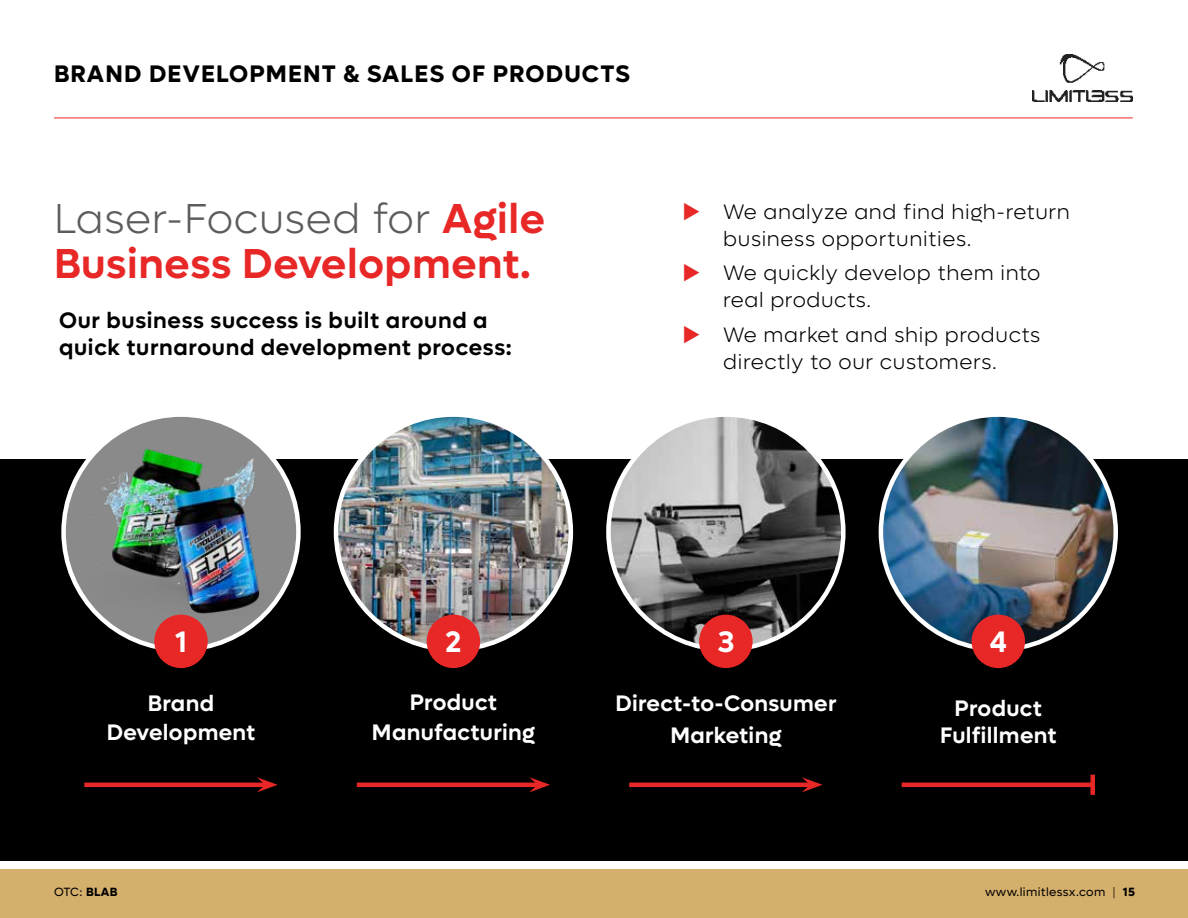
<style>
.page{position:relative;width:1188px;height:918px;background:#fff}
.page>*{position:absolute;margin:0;border:0;box-sizing:border-box;transform-origin:0 0}
.t1{font:600 42px/45px "Lufga";letter-spacing:.015em;color:#e82727}
.t2{font:600 29.7px "Lufga";color:#fff}
.t3{font:700 24px "Lufga";letter-spacing:.05em;color:#000}
.t4{font:600 22.5px/29.7px "Lufga";letter-spacing:.015em;color:#fff;text-align:center}
.t5{font:600 22.5px/27px "Lufga";letter-spacing:.03em;color:#000}
.t6{font:300 21px/27px "Lufga";letter-spacing:.03em;color:#000}
.t7{font:12px "Lufga";letter-spacing:.03em;color:#000}
.s1{font-weight:300;color:#5c5c5d}
.s2{color:#e82727}
.s3{font-weight:700}
.s4{font-weight:300}
</style>
<div class="page">
<div style="left:0;top:869px;width:1188px;height:49px;background:#d5b06c"></div>
<img style="left:1032px;top:54px;width:101px;height:47px">
<div style="left:0;top:459px;width:1188px;height:402px;background:#000"></div>
<hr style="left:54px;top:118px;width:1079px;height:1px;background:#e82727">
<hr style="left:84px;top:783px;width:181px;height:4px;background:#e82727">
<svg style="left:257px;top:777px;width:21px;height:15px"></svg>
<svg style="left:64px;top:415px;width:234px;height:234px;background:#9c9c9c"></svg>
<img style="left:71px;top:427px;width:201px;height:199px">
<div style="left:154px;top:615px;width:54px;height:53px;background:#e82727;border-radius:50%"></div>
<hr style="left:357px;top:783px;width:181px;height:4px;background:#e82727">
<svg style="left:529px;top:777px;width:21px;height:15px"></svg>
<img style="left:336px;top:415px;width:235px;height:234px;border-radius:117px">
<div style="left:427px;top:615px;width:53px;height:53px;background:#e82727;border-radius:50%"></div>
<img style="left:608px;top:415px;width:235px;height:234px;border-radius:117px">
<hr style="left:629px;top:783px;width:181px;height:4px;background:#e82727">
<svg style="left:802px;top:777px;width:21px;height:15px"></svg>
<div style="left:699px;top:615px;width:54px;height:53px;background:#e82727;border-radius:50%"></div>
<img style="left:881px;top:415px;width:235px;height:234px;border-radius:117px">
<hr style="left:902px;top:783px;width:191px;height:4px;background:#e82727">
<div style="left:1090px;top:775px;width:5px;height:20px;background:#e82727"></div>
<div style="left:972px;top:615px;width:53px;height:53px;background:#e82727;border-radius:50%"></div>
<p class="t3" style="left:54px;top:59px;width:577px">BRAND DEVELOPMENT &amp; SALES OF PRODUCTS</p>
<h1 class="t1" style="left:54px;top:196px;width:492px"><span class="s1">Laser-Focused for</span> Agile<br>Business Development.</h1>
<p class="t5" style="left:59px;top:307px;width:454px">Our business success is built around a quick turnaround development process:</p>
<p class="t6" style="left:723px;top:198px;width:348px;text-indent:-41px"><span class="s2">◆</span> We analyze and find high-return business opportunities.</p>
<p class="t6" style="left:723px;top:260px;width:319px;text-indent:-41px"><span class="s2">◆</span> We quickly develop them into real products.</p>
<p class="t6" style="left:683px;top:321px;width:359px;text-align:center"><span class="s2">◆</span> We market and ship products directly to our customers.</p>
<h2 class="t2" style="left:175px;top:624px;width:13px">1</h2>
<h2 class="t2" style="left:445px;top:624px;width:17px">2</h2>
<h2 class="t2" style="left:717px;top:624px;width:19px">3</h2>
<h2 class="t2" style="left:990px;top:624px;width:19px">4</h2>
<p class="t4" style="left:107px;top:688px;width:150px">Brand<br>Development</p>
<p class="t4" style="left:372px;top:688px;width:164px">Product<br>Manufacturing</p>
<p class="t4" style="left:615px;top:686px;width:223px;line-height:32.7px">Direct-to-Consumer<br>Marketing</p>
<p class="t4" style="left:940px;top:695px;width:118px;line-height:27px">Product<br>Fulfillment</p>
<p class="t7" style="left:54px;top:885px;width:65px">OTC: <span class="s3">BLAB</span></p>
<p class="t7" style="left:985px;top:885px;width:151px">www.limitlessx.com <span class="s4">|</span> <span class="s3">15</span></p>
</div>
